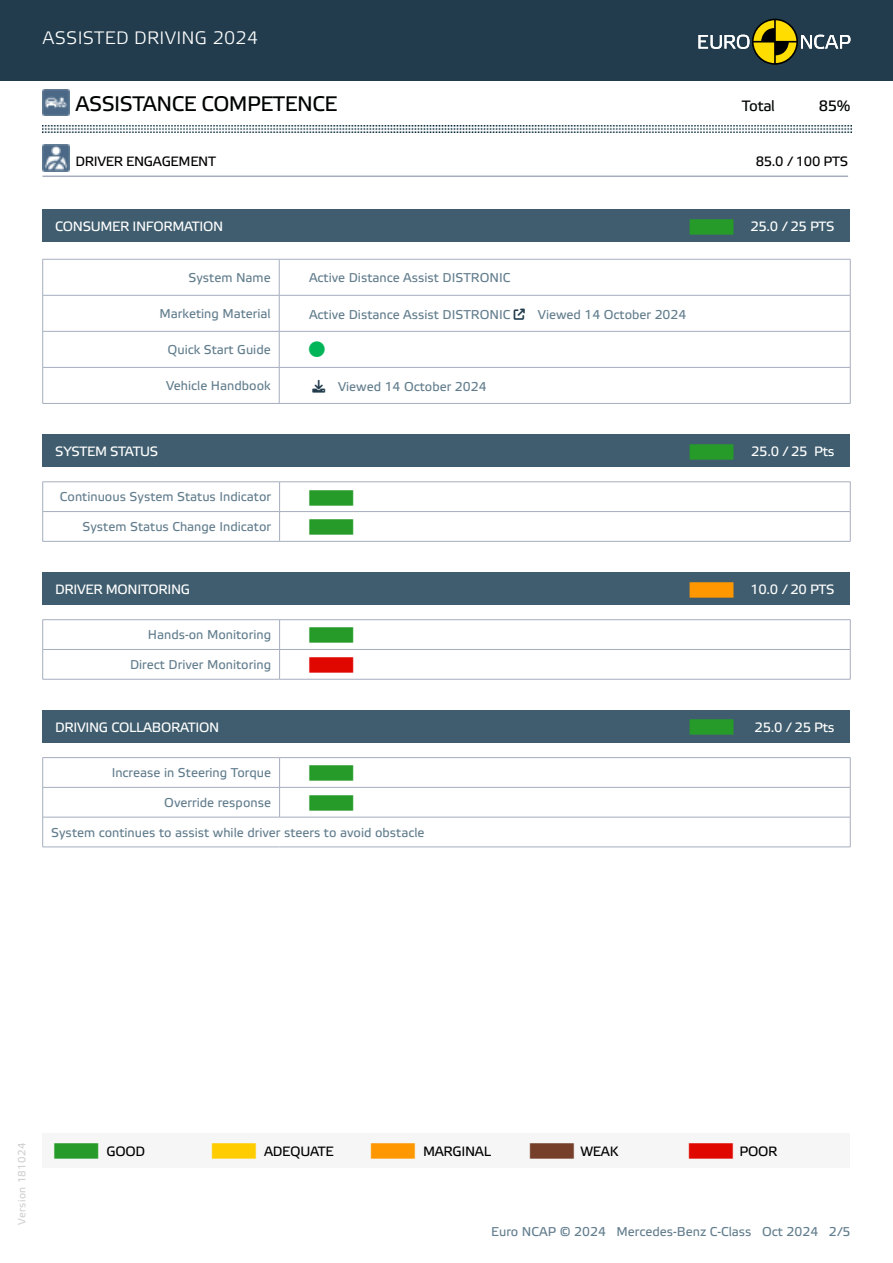
<style>
.page{position:relative;width:893px;height:1263px;background:#fff}
.page>*{position:absolute;margin:0;border:0;box-sizing:border-box;transform-origin:0 0}
.t1{font:22.35px "iconsvans";color:#03b559}
.t2{font:21px "Etelka Text Pro";letter-spacing:-.025em;color:#010202}
.t3{font:18px "Etelka Light Pro";letter-spacing:.015em;color:#fff}
.t4{font:15.3px "iconsvans";color:#269b29}
.t5{font:15.3px "iconsvans";color:#e00700}
.t6{font:15px "Etelka Text Pro";letter-spacing:-.025em;color:#010202}
.t7{font:13.5px "Etelka Text Pro";letter-spacing:-.025em;color:#fff}
.t8{font:13.5px "Etelka Text Pro";letter-spacing:-.025em;color:#000}
.t9{font:12.75px "Etelka Text Pro";color:#627d8d}
.t10{font:10.5px "Etelka Text Pro";letter-spacing:.03em;color:#d1cfd0}
.s1{font-family:"iconsvans";font-size:15.3px;color:#269b29}
.s2{color:#223c4d}
.s3{color:#637d8d}
.s4{font-family:"iconsvans";font-size:15.3px;color:#ff9700}
.s5{font-family:"iconsvans";font-size:15.3px;color:#fc0}
.s6{font-family:"iconsvans";font-size:15.3px;color:#753f2a}
.s7{font-family:"iconsvans";font-size:15.3px;color:#e00700}
</style>
<div class="page">
<div style="left:0;top:0;width:893px;height:81px;background:#223c4d"></div>
<img style="left:43px;top:125px;width:808px;height:8px">
<svg style="left:698px;top:19px;width:152px;height:46px"></svg>
<div style="left:43px;top:1133px;width:807px;height:34px;background:#f6f6f6"></div>
<hr style="left:43px;top:176px;width:805px;height:1px;background:#a5adbe">
<div style="left:43px;top:210px;width:807px;height:32px;background:#3f5d6e"></div>
<div style="left:43px;top:435px;width:807px;height:32px;background:#3f5d6e"></div>
<div style="left:43px;top:573px;width:807px;height:32px;background:#3f5d6e"></div>
<div style="left:43px;top:710px;width:807px;height:33px;background:#3f5d6e"></div>
<hr style="left:43px;top:259px;width:236px;height:1px;background:#a5adbe">
<hr style="left:42px;top:259px;width:1px;height:36px;background:#a5adbe">
<hr style="left:279px;top:259px;width:571px;height:1px;background:#a5adbe">
<hr style="left:279px;top:259px;width:1px;height:36px;background:#a5adbe">
<hr style="left:850px;top:259px;width:1px;height:36px;background:#a5adbe">
<hr style="left:43px;top:295px;width:236px;height:1px;background:#a5adbe">
<hr style="left:42px;top:295px;width:1px;height:36px;background:#a5adbe">
<hr style="left:279px;top:295px;width:571px;height:1px;background:#a5adbe">
<hr style="left:279px;top:295px;width:1px;height:36px;background:#a5adbe">
<hr style="left:850px;top:295px;width:1px;height:36px;background:#a5adbe">
<hr style="left:43px;top:331px;width:236px;height:1px;background:#a5adbe">
<hr style="left:42px;top:332px;width:1px;height:35px;background:#a5adbe">
<hr style="left:279px;top:331px;width:571px;height:1px;background:#a5adbe">
<hr style="left:279px;top:332px;width:1px;height:35px;background:#a5adbe">
<hr style="left:850px;top:332px;width:1px;height:35px;background:#a5adbe">
<hr style="left:43px;top:367px;width:236px;height:1px;background:#a5adbe">
<hr style="left:42px;top:368px;width:1px;height:35px;background:#a5adbe">
<hr style="left:279px;top:367px;width:571px;height:1px;background:#a5adbe">
<hr style="left:279px;top:368px;width:1px;height:35px;background:#a5adbe">
<hr style="left:850px;top:368px;width:1px;height:35px;background:#a5adbe">
<hr style="left:43px;top:403px;width:236px;height:1px;background:#a5adbe">
<hr style="left:279px;top:403px;width:571px;height:1px;background:#a5adbe">
<hr style="left:43px;top:481px;width:237px;height:1px;background:#a5adbe">
<hr style="left:280px;top:481px;width:570px;height:1px;background:#a5adbe">
<hr style="left:43px;top:511px;width:237px;height:1px;background:#a5adbe">
<svg style="left:42px;top:482px;width:1px;height:59px"></svg>
<hr style="left:280px;top:511px;width:570px;height:1px;background:#a5adbe">
<svg style="left:279px;top:482px;width:1px;height:59px"></svg>
<svg style="left:850px;top:482px;width:1px;height:59px"></svg>
<hr style="left:43px;top:541px;width:237px;height:1px;background:#a5adbe">
<hr style="left:280px;top:541px;width:570px;height:1px;background:#a5adbe">
<hr style="left:43px;top:619px;width:237px;height:1px;background:#a5adbe">
<hr style="left:280px;top:619px;width:570px;height:1px;background:#a5adbe">
<hr style="left:43px;top:649px;width:237px;height:1px;background:#a5adbe">
<svg style="left:42px;top:620px;width:1px;height:59px"></svg>
<hr style="left:280px;top:649px;width:570px;height:1px;background:#a5adbe">
<svg style="left:279px;top:620px;width:1px;height:59px"></svg>
<svg style="left:850px;top:620px;width:1px;height:59px"></svg>
<hr style="left:43px;top:679px;width:237px;height:1px;background:#a5adbe">
<hr style="left:280px;top:679px;width:570px;height:1px;background:#a5adbe">
<hr style="left:43px;top:757px;width:237px;height:1px;background:#a5adbe">
<svg style="left:42px;top:758px;width:1px;height:29px"></svg>
<hr style="left:280px;top:757px;width:570px;height:1px;background:#a5adbe">
<svg style="left:279px;top:758px;width:1px;height:29px"></svg>
<svg style="left:850px;top:758px;width:1px;height:29px"></svg>
<hr style="left:43px;top:787px;width:237px;height:1px;background:#a5adbe">
<hr style="left:42px;top:787px;width:1px;height:30px;background:#a5adbe">
<hr style="left:280px;top:787px;width:570px;height:1px;background:#a5adbe">
<hr style="left:279px;top:787px;width:1px;height:30px;background:#a5adbe">
<hr style="left:850px;top:787px;width:1px;height:30px;background:#a5adbe">
<hr style="left:43px;top:817px;width:237px;height:1px;background:#a5adbe">
<hr style="left:42px;top:817px;width:1px;height:30px;background:#a5adbe">
<hr style="left:280px;top:817px;width:570px;height:1px;background:#a5adbe">
<hr style="left:850px;top:817px;width:1px;height:30px;background:#a5adbe">
<hr style="left:43px;top:847px;width:237px;height:1px;background:#a5adbe">
<hr style="left:280px;top:847px;width:570px;height:1px;background:#a5adbe">
<img style="left:43px;top:89px;width:26px;height:27px">
<img style="left:43px;top:145px;width:26px;height:26px">
<h3 class="t3" style="left:43px;top:28px;width:217px">ASSISTED DRIVING 2024</h3>
<h2 class="t2" style="left:76px;top:92px;width:263px">ASSISTANCE COMPETENCE</h2>
<p class="t6" style="left:742px;top:98px;width:35px">Total</p>
<p class="t6" style="left:819px;top:98px;width:33px">85%</p>
<p class="t8" style="left:76px;top:154px;width:142px">DRIVER ENGAGEMENT</p>
<p class="t8" style="left:756px;top:154px;width:94px">85.0 / 100 PTS</p>
<p class="t7" style="left:55px;top:219px;width:169px">CONSUMER INFORMATION</p>
<p class="t7" style="left:690px;top:219px;width:146px"><span class="s1">l</span> 25.0 / 25 PTS</p>
<p class="t9" style="left:188px;top:271px;width:84px">System Name</p>
<p class="t9" style="left:309px;top:271px;width:203px">Active Distance Assist DISTRONIC</p>
<p class="t9" style="left:159px;top:307px;width:113px">Marketing Material</p>
<p class="t9" style="left:309px;top:308px;width:379px">Active Distance Assist DISTRONIC <span class="s2">★</span> Viewed 14 October 2024</p>
<p class="t9" style="left:168px;top:343px;width:105px">Quick Start Guide</p>
<h1 class="t1" style="left:309px;top:336px;width:17px">O</h1>
<p class="t9" style="left:166px;top:379px;width:106px">Vehicle Handbook</p>
<p class="t9" style="left:312px;top:380px;width:176px"><span class="s2">□■●□</span> Viewed 14 October 2024</p>
<p class="t7" style="left:55px;top:444px;width:105px">SYSTEM STATUS</p>
<p class="t7" style="left:690px;top:444px;width:146px"><span class="s1">l</span> 25.0 / 25 Pts</p>
<p class="t9" style="left:60px;top:490px;width:213px">Continuous System Status Indicator</p>
<p class="t4" style="left:309px;top:486px;width:46px">l</p>
<p class="t9" style="left:83px;top:520px;width:190px"><span class="s3">S</span>ystem Status Change Indicator</p>
<p class="t4" style="left:309px;top:516px;width:46px">l</p>
<p class="t7" style="left:55px;top:582px;width:136px">DRIVER MONITORING</p>
<p class="t7" style="left:690px;top:582px;width:146px"><span class="s4">l</span> 10.0 / 20 PTS</p>
<p class="t9" style="left:148px;top:628px;width:125px">Hands-on Monitoring</p>
<p class="t4" style="left:309px;top:624px;width:46px">l</p>
<p class="t9" style="left:130px;top:658px;width:142px">Direct Driver Monitoring</p>
<p class="t5" style="left:309px;top:654px;width:46px">l</p>
<p class="t7" style="left:55px;top:720px;width:165px">DRIVING COLLABORATION</p>
<p class="t4" style="left:690px;top:716px;width:46px">l</p>
<p class="t7" style="left:755px;top:720px;width:82px">25.0 / 25 Pts</p>
<p class="t9" style="left:112px;top:766px;width:161px">Increase in Steering Torque</p>
<p class="t4" style="left:309px;top:762px;width:46px">l</p>
<p class="t9" style="left:164px;top:796px;width:108px">Override response</p>
<p class="t4" style="left:309px;top:792px;width:46px">l</p>
<p class="t9" style="left:51px;top:825px;width:375px">System continues to assist while driver steers to avoid obstacle</p>
<p class="t10" style="left:16px;top:1225px;width:84px;rotate:-90deg">Version 181024</p>
<p class="t8" style="left:55px;top:1144px;width:92px"><span class="s1">l</span> GOOD</p>
<p class="t8" style="left:212px;top:1144px;width:123px"><span class="s5">l</span> ADEQUATE</p>
<p class="t8" style="left:371px;top:1144px;width:122px"><span class="s4">l</span> MARGINAL</p>
<p class="t8" style="left:530px;top:1144px;width:90px"><span class="s6">l</span> WEAK</p>
<p class="t8" style="left:689px;top:1144px;width:90px"><span class="s7">l</span> POOR</p>
<p class="t9" style="left:491px;top:1225px;width:361px">Euro NCAP © 2024 Mercedes-Benz C-Class Oct 2024 2/5</p>
</div>
